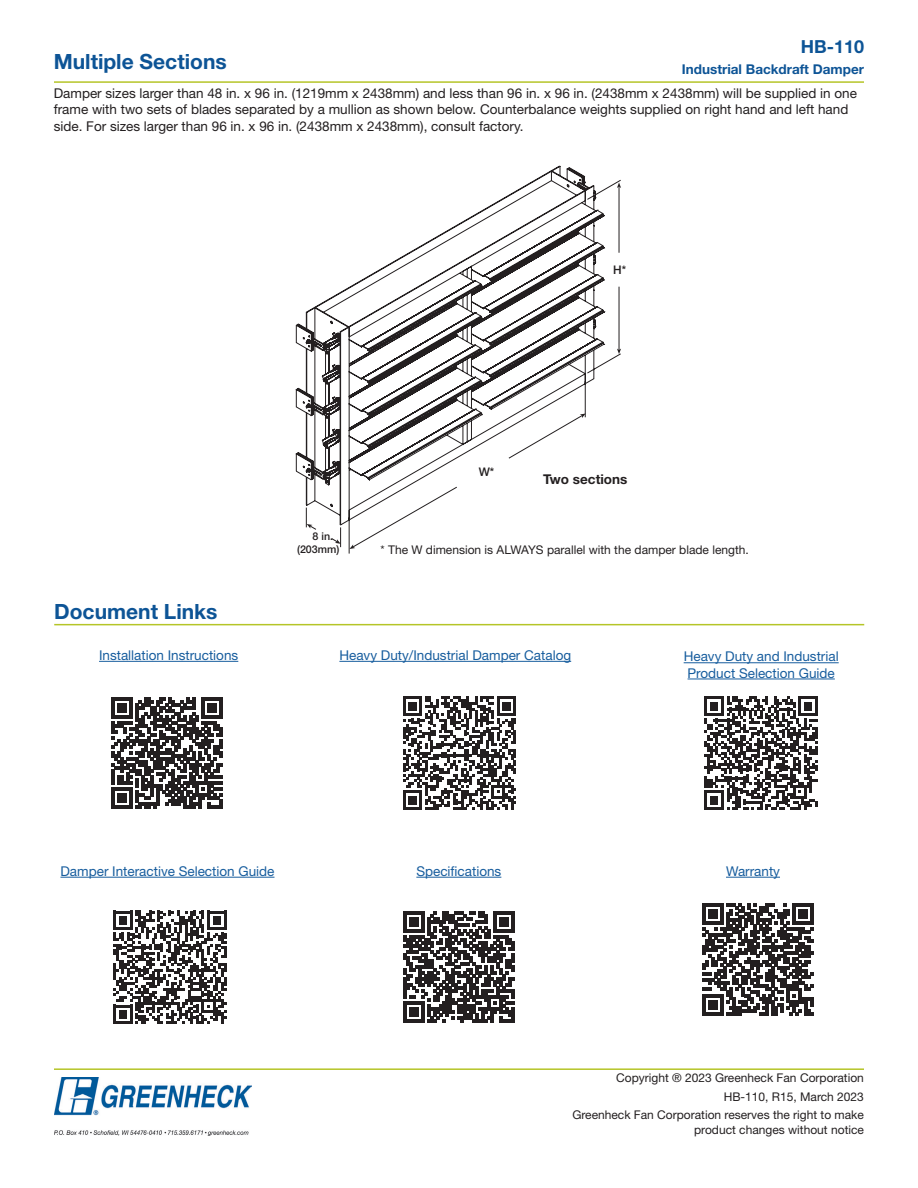
<style>
.page{position:relative;width:918px;height:1188px;background:#fff}
.page>*{position:absolute;margin:0;border:0;box-sizing:border-box;transform-origin:0 0}
.Subheading{font:700 21px "Helvetica Neue LT Std";color:#0d5496}
.t1{font:700 18px "Helvetica Neue LT Std";color:#0d5496}
.Body{font:13.5px/16.2px "Helvetica Neue LT Std";color:#231f20}
.Body-2{font:13.5px/16.2px "Helvetica Neue LT Std";color:#175d9e}
.t2{font:700 13.5px "Helvetica Neue LT Std";color:#0d5496}
.Bold{font:700 13.5px "Helvetica Neue LT Std";color:#231f20}
.Body_8_pt{font:12px/18.8px "Helvetica Neue LT Std";color:#231f20;text-align:right}
.t3{font:500 11.85px "Helvetica Neue";color:#231f20}
.t4{font:500 10.65px "Helvetica Neue";color:#231f20}
</style>
<div class="page">
<svg style="left:296px;top:166px;width:325px;height:388px"></svg>
<svg style="left:307px;top:524px;width:6px;height:5px"></svg>
<svg style="left:331px;top:538px;width:10px;height:6px"></svg>
<svg style="left:508px;top:414px;width:78px;height:45px"></svg>
<svg style="left:349px;top:486px;width:109px;height:63px"></svg>
<hr style="left:619px;top:287px;width:1px;height:63px;background:#231f20">
<svg style="left:617px;top:349px;width:4px;height:5px"></svg>
<hr style="left:619px;top:187px;width:1px;height:66px;background:#231f20">
<svg style="left:617px;top:182px;width:4px;height:6px"></svg>
<hr style="left:339px;top:661px;width:232px;height:1px;background:#175d9e">
<hr style="left:684px;top:662px;width:155px;height:1px;background:#175d9e">
<hr style="left:688px;top:679px;width:147px;height:1px;background:#175d9e">
<hr style="left:99px;top:661px;width:139px;height:1px;background:#175d9e">
<hr style="left:54px;top:624px;width:810px;height:1px;background:#b5c527">
<hr style="left:416px;top:877px;width:85px;height:1px;background:#175d9e">
<hr style="left:60px;top:877px;width:215px;height:1px;background:#175d9e">
<hr style="left:726px;top:877px;width:54px;height:1px;background:#175d9e">
<svg style="left:111px;top:698px;width:111px;height:111px"></svg>
<svg style="left:403px;top:697px;width:113px;height:113px"></svg>
<svg style="left:705px;top:697px;width:113px;height:113px"></svg>
<svg style="left:113px;top:911px;width:113px;height:113px"></svg>
<svg style="left:403px;top:912px;width:112px;height:111px"></svg>
<hr style="left:512px;top:1008px;width:3px;height:15px;background:#231f20">
<svg style="left:703px;top:904px;width:111px;height:111px"></svg>
<hr style="left:54px;top:81px;width:810px;height:2px;background:#b5c527">
<hr style="left:54px;top:1068px;width:810px;height:2px;background:#b5c527">
<img style="left:54px;top:1078px;width:198px;height:57px">
<h2 class="t1" style="left:801px;top:36px;width:65px">HB-110</h2>
<p class="t2" style="left:682px;top:61px;width:184px">Industrial Backdraft Damper</p>
<p class="Subheading" style="left:54px;top:49px;width:174px">Multiple Sections</p>
<p class="Body" style="left:54px;top:85px;width:805px">Damper sizes larger than 48 in. x 96 in. (1219mm x 2438mm) and less than 96 in. x 96 in. (2438mm x 2438mm) will be supplied in one frame with two sets of blades separated by a mullion as shown below. Counterbalance weights supplied on right hand and left hand side. For sizes larger than 96 in. x 96 in. (2438mm x 2438mm), consult factory.</p>
<p class="t3" style="left:613px;top:263px;width:14px">H*</p>
<p class="Subheading" style="left:54px;top:598px;width:165px">Document Links</p>
<p class="Body-2" style="left:99px;top:647px;width:141px">Installation Instructions</p>
<p class="t4" style="left:313px;top:529px;width:22px">8 in.</p>
<p class="t4" style="left:297px;top:543px;width:44px">(203mm)</p>
<p class="t3" style="left:479px;top:465px;width:17px">W*</p>
<p class="Bold" style="left:543px;top:471px;width:86px">Two sections</p>
<p class="Body_8_pt" style="left:381px;top:540px;width:370px">* The W dimension is ALWAYS parallel with the damper blade length.</p>
<p class="Body-2" style="left:339px;top:647px;width:233px">Heavy Duty/Industrial Damper Catalog</p>
<p class="Body-2" style="left:684px;top:648px;width:157px">Heavy Duty and Industrial<br>Product Selection Guide</p>
<p class="Body-2" style="left:60px;top:863px;width:216px">Damper Interactive Selection Guide</p>
<p class="Body-2" style="left:416px;top:863px;width:86px">Specifications</p>
<p class="Body-2" style="left:726px;top:863px;width:55px">Warranty</p>
<p class="Body_8_pt" style="left:572px;top:1068px;width:293px">Copyright ® 2023 Greenheck Fan Corporation<br>HB-110, R15, March 2023<br>Greenheck Fan Corporation reserves the right to make</p>
<p class="Body_8_pt" style="left:694px;top:1120px;width:171px">product changes without notice</p>
</div>
